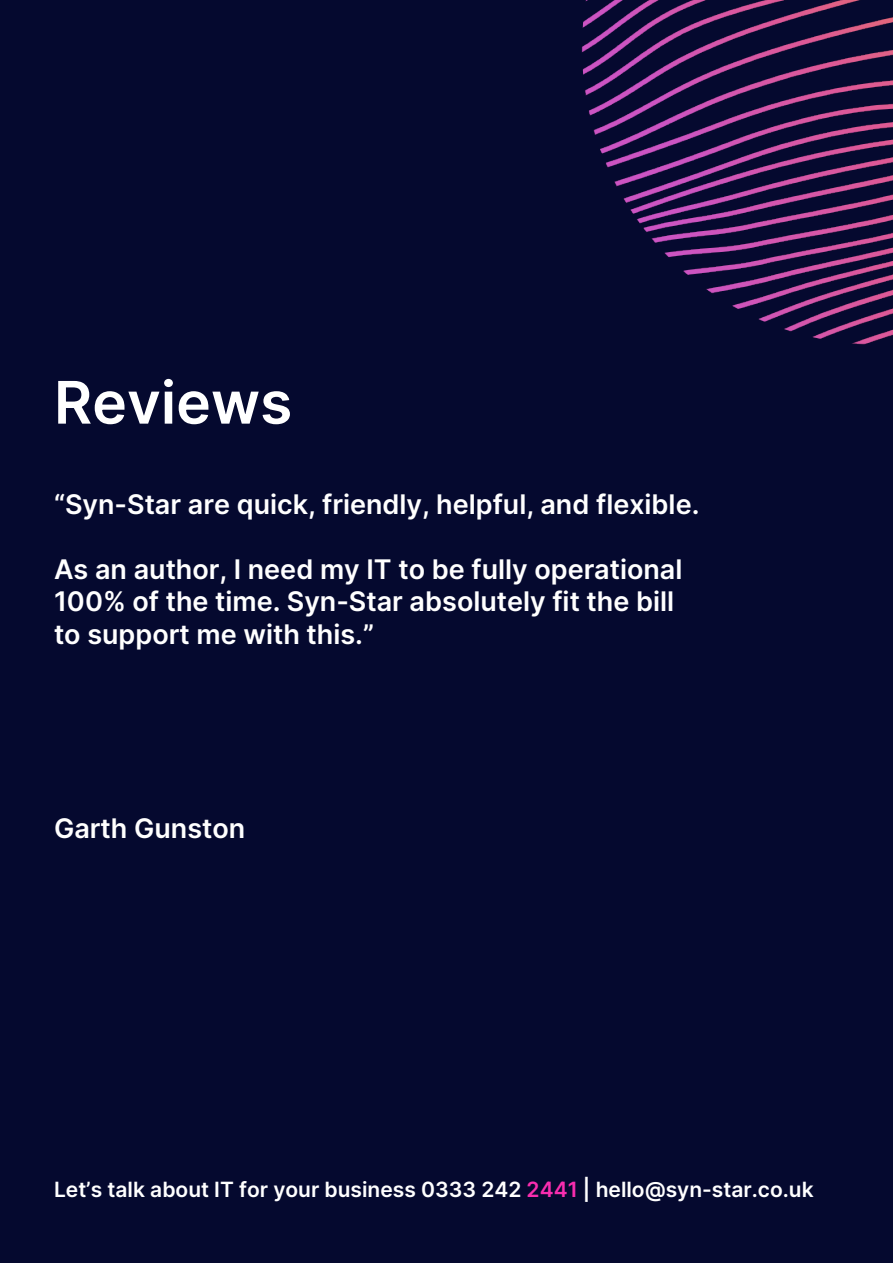
<style>
.page{position:relative;width:893px;height:1263px;background:#05092f}
.page>*{position:absolute;margin:0;border:0;box-sizing:border-box;transform-origin:0 0}
.t1{font:58.65px "Inter";color:#fff}
.t2{font:27px "Inter";color:#fff}
.t3{font:21px "Inter";color:#fff}
.s1{color:#f92daf}
</style>
<div class="page">
<img style="left:581px;top:0;width:312px;height:345px">
<p class="t1" style="left:54px;top:360px;width:240px">Reviews</p>
<p class="t2" style="left:54px;top:485px;width:647px">“Syn-Star are quick, friendly, helpful, and flexible.</p>
<p class="t2" style="left:54px;top:549px;width:630px">As an author, I need my IT to be fully operational</p>
<p class="t2" style="left:54px;top:582px;width:622px">100% of the time. Syn-Star absolutely fit the bill</p>
<p class="t2" style="left:54px;top:614px;width:322px">to support me with this.”</p>
<p class="t2" style="left:54px;top:809px;width:193px">Garth Gunston</p>
<p class="t3" style="left:54px;top:1174px;width:761px">Let’s talk about IT for your business 0333 242 <span class="s1">2441</span> | hello@syn-star.co.uk</p>
</div>
